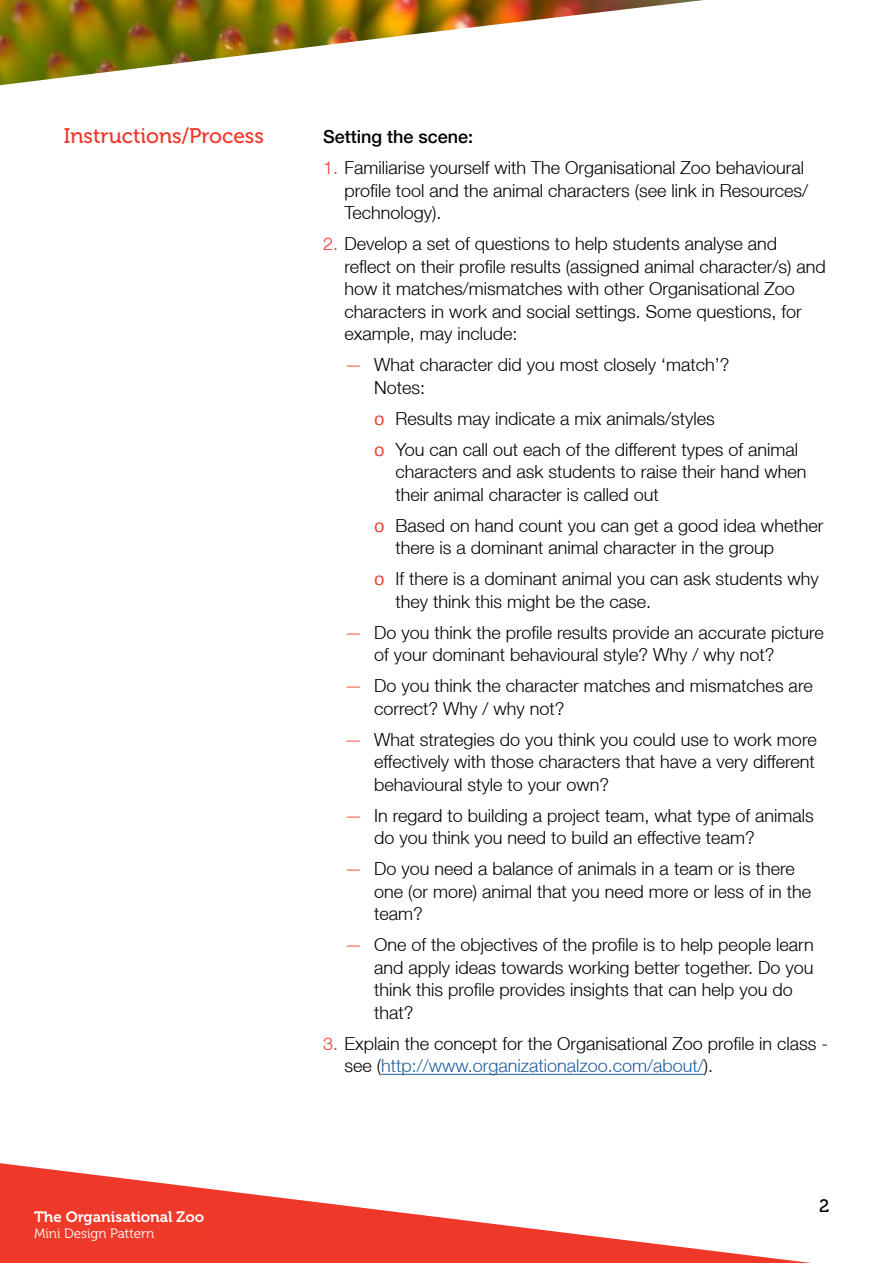
<style>
.page{position:relative;width:893px;height:1263px;background:#fff}
.page>*{position:absolute;margin:0;border:0;box-sizing:border-box;transform-origin:0 0}
.t1{font:21px "Museo 500";color:#ef3829}
.t2{font:300 18px/22.5px "Helvetica Neue LT";color:#000}
.t3{font:500 18px "Helvetica Neue LT";color:#000}
.t4{font:18px "Museo 500";color:#000}
.t5{font:15px "Museo 700";color:#fff}
.t6{font:13.5px "Museo 300";color:#fff}
.s1{color:#ef3829}
.s2{font-family:"Calibri";font-weight:400;color:#ef3829}
.s3{color:#215e9e}
</style>
<div class="page">
<svg style="left:0;top:1163px;width:811px;height:100px"></svg>
<img style="left:0;top:0;width:704px;height:86px">
<hr style="left:381px;top:1074px;width:323px;height:1px;background:#215e9e">
<div style="left:34px;top:1210px;width:176px;height:32px;background:#ee3a29"></div>
<p class="t1" style="left:64px;top:125px;width:202px">Instructions/Process</p>
<p class="t3" style="left:323px;top:126px;width:152px">Setting the scene:</p>
<p class="t2" style="left:344px;top:156px;width:465px;text-indent:-21px"><span class="s1">1.</span> Familiarise yourself with The Organisational Zoo behavioural profile tool and the animal characters (see link in Resources/<br>Technology).</p>
<p class="t2" style="left:344px;top:232px;width:483px;text-indent:-21px"><span class="s1">2.</span> Develop a set of questions to help students analyse and reflect on their profile results (assigned animal character/s) and how it matches/mismatches with other Organisational Zoo characters in work and social settings. Some questions, for example, may include:</p>
<p class="t2" style="left:374px;top:353px;width:357px;text-indent:-30px"><span class="s1">—</span> What character did you most closely ‘match’?<br>Notes:</p>
<p class="t2" style="left:374px;top:402px;width:426px;line-height:31px"><span class="s2">Ê</span> Results may indicate a mix animals/styles<br><span class="s2">Ê</span> You can call out each of the different types of animal</p>
<p class="t2" style="left:395px;top:460px;width:413px">characters and ask students to raise their hand when their animal character is called out</p>
<p class="t2" style="left:395px;top:514px;width:429px;text-indent:-21px"><span class="s2">Ê</span> Based on hand count you can get a good idea whether there is a dominant animal character in the group</p>
<p class="t2" style="left:395px;top:567px;width:425px;text-indent:-21px"><span class="s2">Ê</span> If there is a dominant animal you can ask students why they think this might be the case.</p>
<p class="t2" style="left:374px;top:621px;width:451px;text-indent:-30px"><span class="s1">—</span> Do you think the profile results provide an accurate picture of your dominant behavioural style? Why / why not?</p>
<p class="t2" style="left:374px;top:674px;width:440px;text-indent:-30px"><span class="s1">—</span> Do you think the character matches and mismatches are correct? Why / why not?</p>
<p class="t2" style="left:374px;top:728px;width:444px;text-align:justify;text-indent:-30px"><span class="s1">—</span> What strategies do you think you could use to work more effectively with those characters that have a very different behavioural style to your own?</p>
<p class="t2" style="left:374px;top:804px;width:441px;text-indent:-30px"><span class="s1">—</span> In regard to building a project team, what type of animals do you think you need to build an effective team?</p>
<p class="t2" style="left:374px;top:857px;width:438px;text-indent:-30px"><span class="s1">—</span> Do you need a balance of animals in a team or is there one (or more) animal that you need more or less of in the team?</p>
<p class="t2" style="left:374px;top:933px;width:441px;text-indent:-30px"><span class="s1">—</span> One of the objectives of the profile is to help people learn and apply ideas towards working better together. Do you think this profile provides insights that can help you do that?</p>
<p class="t2" style="left:344px;top:1032px;width:485px;text-indent:-21px"><span class="s1">3.</span> Explain the concept for the Organisational Zoo profile in class - see (<span class="s3">http://www.organizationalzoo.com/about/</span>).</p>
<p class="t5" style="left:34px;top:1207px;width:167px">Drag and Drop Quizzes</p>
<p class="t5" style="left:34px;top:1208px;width:172px">The Organisational Zoo</p>
<p class="t6" style="left:34px;top:1226px;width:122px">Mini Design Pattern</p>
<p class="t4" style="left:819px;top:1195px;width:12px">2</p>
</div>
